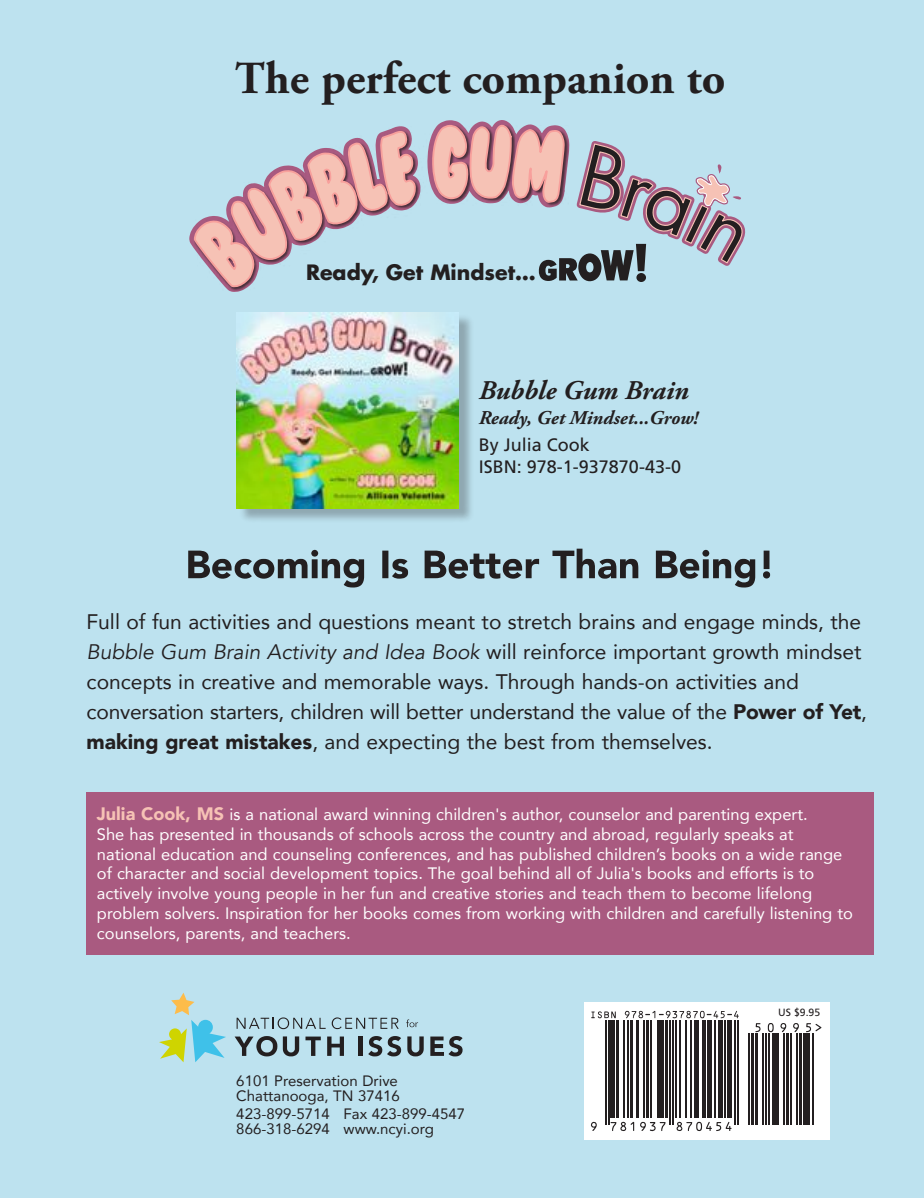
<style>
.page{position:relative;width:924px;height:1198px;background:#fff}
.page>*{position:absolute;margin:0;border:0;box-sizing:border-box;transform-origin:0 0}
.copy_n{font:700 45.9px "Adobe Garamond Pro";color:#231f20}
.t1{font:italic 700 27px "Adobe Garamond Pro";color:#231f20}
.copy_n-2{font:21px/30px "Avenir";color:#231f20}
.t2{font:700 20.55px "Futura";color:#231f20}
.t3{font:italic 700 19.5px "Adobe Garamond Pro";color:#231f20}
.t4{font:18px "Frutiger";color:#231f20}
.t5{font:16.5px/19.8px "Avenir";color:#fff}
.author_n{font:15px/15px "Avenir";color:#231f20}
.t6{font:10.5px "Frutiger";color:#231f20}
.s1{font-style:italic}
.s2{font-weight:900}
.s3{font-weight:900;font-size:18px;color:#f6c2b5}
</style>
<div class="page">
<div style="left:0;top:0;width:923px;height:1198px;background:#bde2ef"></div>
<div style="left:239px;top:314px;width:235px;height:209px;background:#231f20;opacity:.3"></div>
<img style="left:237px;top:442px;width:221px;height:66px">
<div style="left:87px;top:792px;width:787px;height:162px;background:#a95a80"></div>
<img style="left:236px;top:281px;width:356px;height:161px">
<svg style="left:189px;top:120px;width:383px;height:228px"></svg>
<svg style="left:538px;top:136px;width:208px;height:145px"></svg>
<div style="left:636px;top:273px;width:10px;height:9px;background:#231f20;border-radius:50%"></div>
<svg style="left:159px;top:992px;width:67px;height:70px"></svg>
<svg style="left:234px;top:1036px;width:43px;height:20px"></svg>
<svg style="left:283px;top:1036px;width:16px;height:20px"></svg>
<svg style="left:305px;top:1036px;width:16px;height:20px"></svg>
<svg style="left:327px;top:1036px;width:17px;height:20px"></svg>
<hr style="left:358px;top:1036px;width:4px;height:20px;background:#231f20">
<svg style="left:368px;top:1036px;width:33px;height:20px"></svg>
<svg style="left:407px;top:1036px;width:16px;height:20px"></svg>
<svg style="left:430px;top:1036px;width:32px;height:20px"></svg>
<svg style="left:236px;top:1017px;width:89px;height:12px"></svg>
<svg style="left:332px;top:1017px;width:67px;height:12px"></svg>
<svg style="left:406px;top:1019px;width:12px;height:8px"></svg>
<div style="left:583px;top:1002px;width:246px;height:138px;background:#fff"></div>
<svg style="left:590px;top:1010px;width:232px;height:122px"></svg>
<hr style="left:605px;top:1020px;width:1px;height:104px;background:#231f20">
<hr style="left:607px;top:1020px;width:2px;height:104px;background:#231f20">
<hr style="left:610px;top:1020px;width:4px;height:97px;background:#231f20">
<hr style="left:616px;top:1020px;width:3px;height:97px;background:#231f20">
<hr style="left:623px;top:1020px;width:1px;height:97px;background:#231f20">
<hr style="left:627px;top:1020px;width:2px;height:97px;background:#231f20">
<hr style="left:630px;top:1020px;width:3px;height:97px;background:#231f20">
<hr style="left:636px;top:1020px;width:2px;height:97px;background:#231f20">
<hr style="left:643px;top:1020px;width:1px;height:97px;background:#231f20">
<hr style="left:645px;top:1020px;width:3px;height:97px;background:#231f20">
<hr style="left:650px;top:1020px;width:1px;height:97px;background:#231f20">
<hr style="left:657px;top:1020px;width:1px;height:97px;background:#231f20">
<div style="left:659px;top:1020px;width:5px;height:97px;background:#231f20"></div>
<hr style="left:665px;top:1020px;width:3px;height:97px;background:#231f20">
<hr style="left:669px;top:1020px;width:2px;height:104px;background:#231f20">
<hr style="left:672px;top:1020px;width:1px;height:104px;background:#231f20">
<hr style="left:675px;top:1020px;width:1px;height:97px;background:#231f20">
<hr style="left:679px;top:1020px;width:1px;height:97px;background:#231f20">
<hr style="left:685px;top:1020px;width:1px;height:97px;background:#231f20">
<hr style="left:690px;top:1020px;width:2px;height:97px;background:#231f20">
<div style="left:694px;top:1020px;width:5px;height:97px;background:#231f20"></div>
<hr style="left:702px;top:1020px;width:1px;height:97px;background:#231f20">
<hr style="left:704px;top:1020px;width:2px;height:97px;background:#231f20">
<hr style="left:707px;top:1020px;width:4px;height:97px;background:#231f20">
<hr style="left:714px;top:1020px;width:1px;height:97px;background:#231f20">
<hr style="left:718px;top:1020px;width:4px;height:97px;background:#231f20">
<hr style="left:724px;top:1020px;width:1px;height:97px;background:#231f20">
<hr style="left:727px;top:1020px;width:4px;height:97px;background:#231f20">
<hr style="left:734px;top:1020px;width:1px;height:104px;background:#231f20">
<hr style="left:737px;top:1020px;width:1px;height:104px;background:#231f20">
<svg style="left:591px;top:1011px;width:24px;height:7px"></svg>
<svg style="left:624px;top:1011px;width:114px;height:7px"></svg>
<svg style="left:591px;top:1121px;width:5px;height:10px"></svg>
<svg style="left:610px;top:1121px;width:24px;height:10px"></svg>
<svg style="left:640px;top:1121px;width:25px;height:10px"></svg>
<svg style="left:676px;top:1121px;width:55px;height:10px"></svg>
<hr style="left:748px;top:1033px;width:1px;height:92px;background:#231f20">
<hr style="left:751px;top:1033px;width:1px;height:92px;background:#231f20">
<hr style="left:752px;top:1033px;width:1px;height:92px;background:#231f20">
<hr style="left:755px;top:1033px;width:3px;height:92px;background:#231f20">
<hr style="left:762px;top:1033px;width:1px;height:92px;background:#231f20">
<hr style="left:765px;top:1033px;width:1px;height:92px;background:#231f20">
<hr style="left:767px;top:1033px;width:2px;height:92px;background:#231f20">
<hr style="left:772px;top:1033px;width:4px;height:92px;background:#231f20">
<hr style="left:777px;top:1033px;width:2px;height:92px;background:#231f20">
<hr style="left:783px;top:1033px;width:1px;height:92px;background:#231f20">
<hr style="left:786px;top:1033px;width:3px;height:92px;background:#231f20">
<hr style="left:790px;top:1033px;width:1px;height:92px;background:#231f20">
<hr style="left:795px;top:1033px;width:2px;height:92px;background:#231f20">
<hr style="left:798px;top:1033px;width:3px;height:92px;background:#231f20">
<hr style="left:803px;top:1033px;width:1px;height:92px;background:#231f20">
<div style="left:805px;top:1033px;width:5px;height:92px;background:#231f20"></div>
<hr style="left:812px;top:1033px;width:2px;height:92px;background:#231f20">
<svg style="left:755px;top:1023px;width:5px;height:9px"></svg>
<svg style="left:767px;top:1023px;width:6px;height:9px"></svg>
<svg style="left:780px;top:1013px;width:41px;height:19px"></svg>
<svg style="left:188px;top:548px;width:582px;height:39px"></svg>
<div style="left:755px;top:1008px;width:65px;height:14px;background:#fff"></div>
<svg style="left:923px;top:0;width:1px;height:414px"></svg>
<p class="copy_n" style="left:235px;top:52px;width:491px">The perfect companion to</p>
<p class="t2" style="left:306px;top:258px;width:231px">Ready, Get Mindset…</p>
<p class="t1" style="left:479px;top:375px;width:211px">Bubble Gum Brain</p>
<p class="t3" style="left:479px;top:407px;width:221px">Ready, Get Mindset...Grow!</p>
<p class="t4" style="left:479px;top:434px;width:113px">By Julia Cook</p>
<p class="t4" style="left:479px;top:456px;width:204px">ISBN: 978-1-937870-43-0</p>
<p class="copy_n-2" style="left:87px;top:606px;width:782px">Full of fun activities and questions meant to stretch brains and engage minds, the <span class="s1">Bubble Gum Brain Activity and Idea Book</span> will reinforce important growth mindset concepts in creative and memorable ways. Through hands-on activities and conversation starters, children will better understand the value of the <span class="s2">Power of Yet</span>, <span class="s2">making great mistakes</span>, and expecting the best from themselves.</p>
<p class="t5" style="left:97px;top:804px;width:757px"><span class="s3">Julia Cook, MS</span> is a national award winning children's author, counselor and parenting expert.<br>She has presented in thousands of schools across the country and abroad, regularly speaks at national education and counseling conferences, and has published children’s books on a wide range of character and social development topics. The goal behind all of Julia's books and efforts is to actively involve young people in her fun and creative stories and teach them to become lifelong problem solvers. Inspiration for her books comes from working with children and carefully listening to counselors, parents, and teachers.</p>
<p class="author_n" style="left:236px;top:1072px;width:165px">6101 Preservation Drive<br>Chattanooga, TN 37416</p>
<p class="author_n" style="left:236px;top:1106px;width:230px">423-899-5714 Fax 423-899-4547<br>866-318-6294 www.ncyi.org</p>
<p class="t6" style="left:778px;top:1006px;width:44px">US $9.95</p>
</div>
